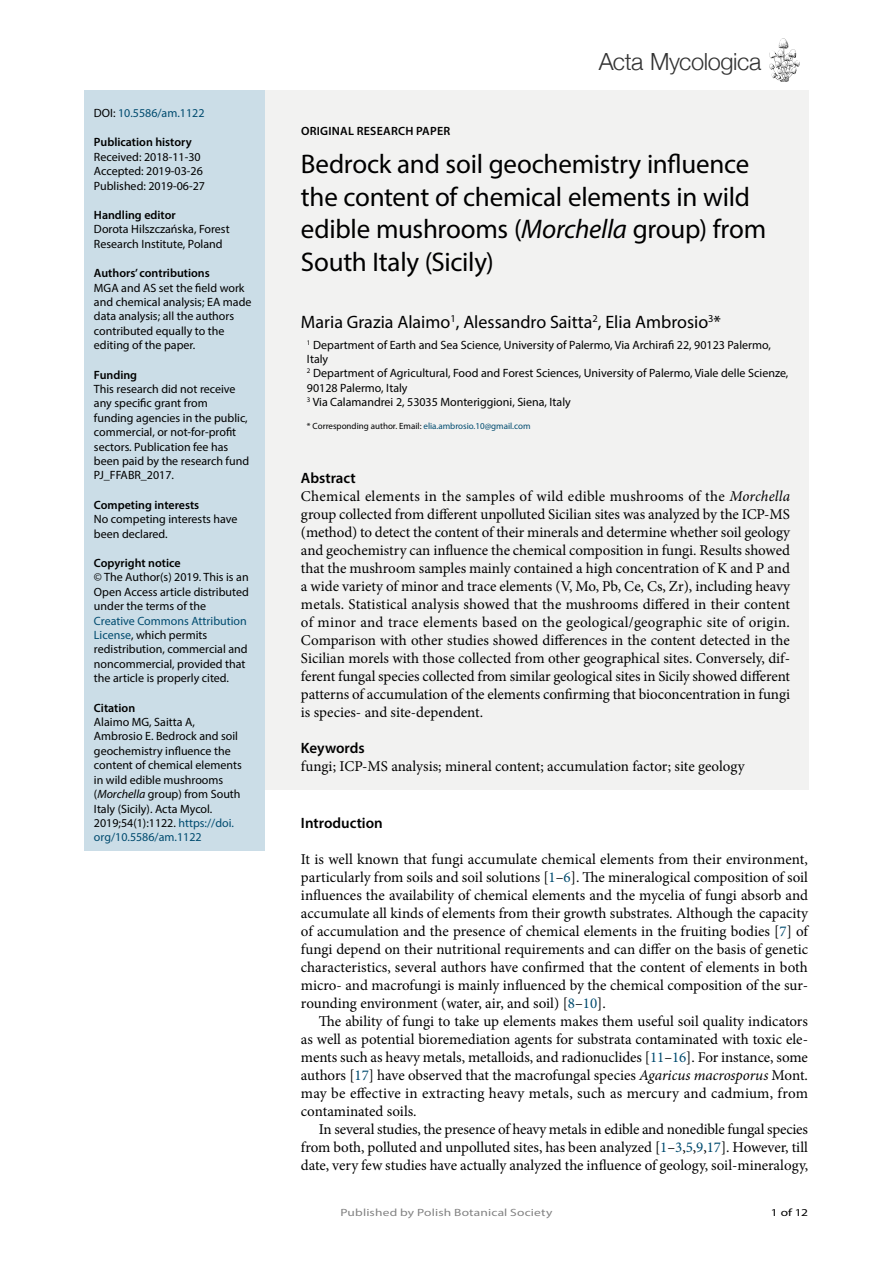
<style>
.page{position:relative;width:893px;height:1263px;background:#fff}
.page>*{position:absolute;margin:0;border:0;box-sizing:border-box;transform-origin:0 0}
.t1{font:27px/32.4px "Myriad Pro";letter-spacing:-.01em;color:#000}
.t2{font:300 23.55px "Helvetica Neue";letter-spacing:-.02em;color:#333}
.Authors{font:18px "Myriad Pro";color:#000}
.Body_text{font:15px/18px "Minion Pro";letter-spacing:-.005em;color:#000;text-align:justify}
.Body_text___first_li{font:15px/18px "Minion Pro";color:#000;text-align:justify}
.Keywords{font:15px "Minion Pro";color:#000}
.t3{font:600 15px "Myriad Pro";color:#000}
.Body_text-2{font:12px/14.4px "Myriad Pro";color:#000}
.Affiliations{font:12px/14.4px "Myriad Pro";color:#000}
.Article_type{font:600 12px "Myriad Pro";color:#000}
.Article_type-2{font:600 12px "Myriad Pro";letter-spacing:.02em;color:#000}
.Body_text-3{font:12px "Myriad Pro";color:#004b6f}
.t4{font:10.5px "Myriad Pro Regular 2";letter-spacing:.01em;color:#828282;scale:1.28 1}
.t5{font:10.5px "Myriad Pro";color:#000;scale:1.28 1}
.Corresponding_author{font:9px "Myriad Pro";color:#000}
.s1{color:#000}
.s2{color:#004b6f}
.s3{font-style:italic}
</style>
<div class="page">
<svg style="left:769px;top:38px;width:31px;height:44px"></svg>
<div style="left:265px;top:90px;width:543px;height:699px;background:#f2f2f1"></div>
<div style="left:85px;top:90px;width:180px;height:760px;background:#cbdde7"></div>
<p class="Body_text-3" style="left:94px;top:106px;width:112px"><span class="s1">DOI:</span> 10.5586/am.1122</p>
<p class="Article_type" style="left:94px;top:135px;width:99px">Publication history</p>
<p class="Body_text-2" style="left:94px;top:149px;width:108px">Received: 2018-11-30</p>
<p class="Body_text-2" style="left:94px;top:164px;width:110px">Accepted: 2019-03-26</p>
<p class="Body_text-2" style="left:94px;top:178px;width:113px">Published: 2019-06-27</p>
<p class="Article_type" style="left:94px;top:207px;width:83px">Handling editor</p>
<p class="Body_text-2" style="left:94px;top:222px;width:137px">Dorota Hilszczańska, Forest<br>Research Institute, Poland</p>
<p class="Article_type" style="left:94px;top:266px;width:117px">Authors’ contributions</p>
<p class="Body_text-2" style="left:94px;top:280px;width:159px">MGA and AS set the field work and chemical analysis; EA made data analysis; all the authors contributed equally to the editing of the paper.</p>
<p class="Article_type" style="left:94px;top:367px;width:45px">Funding</p>
<p class="Body_text-2" style="left:94px;top:382px;width:157px">This research did not receive any specific grant from funding agencies in the public, commercial, or not-for-profit sectors. Publication fee has been paid by the research fund<br>PJ_FFABR_2017.</p>
<p class="Article_type" style="left:94px;top:497px;width:107px">Competing interests</p>
<p class="Body_text-2" style="left:94px;top:512px;width:145px">No competing interests have been declared.</p>
<p class="Article_type" style="left:94px;top:555px;width:88px">Copyright notice</p>
<p class="Body_text-2" style="left:94px;top:570px;width:156px">© The Author(s) 2019. This is an<br>Open Access article distributed under the terms of the<br><span class="s2">Creative Commons Attribution<br>License</span>, which permits redistribution, commercial and noncommercial, provided that the article is properly cited.</p>
<p class="Article_type" style="left:94px;top:700px;width:43px">Citation</p>
<p class="Body_text-2" style="left:94px;top:715px;width:149px">Alaimo MG, Saitta A,<br>Ambrosio E. Bedrock and soil geochemistry influence the content of chemical elements in wild edible mushrooms (<span class="s3">Morchella</span> group) from South<br>Italy (Sicily). Acta Mycol.<br>2019;54(1):1122. <span class="s2">https://doi. org/10.5586/am.1122</span></p>
<h2 class="t2" style="left:599px;top:43px;width:164px">Acta Mycologica</h2>
<p class="Article_type-2" style="left:301px;top:123px;width:151px">ORIGINAL RESEARCH PAPER</p>
<p class="t1" style="left:301px;top:148px;width:467px">Bedrock and soil geochemistry influence the content of chemical elements in wild edible mushrooms (<span class="s3">Morchella</span> group) from South Italy (Sicily)</p>
<p class="Authors" style="left:301px;top:311px;width:422px">Maria Grazia Alaimo<sup>1</sup>, Alessandro Saitta<sup>2</sup>, Elia Ambrosio<sup>3</sup>*</p>
<p class="Affiliations" style="left:307px;top:337px;width:466px"><sup>1</sup> Department of Earth and Sea Science, University of Palermo, Via Archirafi 22, 90123 Palermo,<br>Italy</p>
<p class="Affiliations" style="left:307px;top:366px;width:483px"><sup>2</sup> Department of Agricultural, Food and Forest Sciences, University of Palermo, Viale delle Scienze,<br>90128 Palermo, Italy</p>
<p class="Affiliations" style="left:307px;top:395px;width:265px"><sup>3</sup> Via Calamandrei 2, 53035 Monteriggioni, Siena, Italy</p>
<p class="Corresponding_author" style="left:307px;top:420px;width:225px">* Corresponding author. Email: <span class="s2">elia.ambrosio.10@gmail.com</span></p>
<p class="t3" style="left:301px;top:468px;width:56px">Abstract</p>
<p class="Body_text" style="left:301px;top:487px;width:491px">Chemical elements in the samples of wild edible mushrooms of the <span class="s3">Morchella </span>group collected from different unpolluted Sicilian sites was analyzed by the ICP-MS (method) to detect the content of their minerals and determine whether soil geology and geochemistry can influence the chemical composition in fungi. Results showed that the mushroom samples mainly contained a high concentration of K and P and a wide variety of minor and trace elements (V, Mo, Pb, Ce, Cs, Zr), including heavy metals. Statistical analysis showed that the mushrooms differed in their content of minor and trace elements based on the geological/geographic site of origin.<br>Comparison with other studies showed differences in the content detected in the Sicilian morels with those collected from other geographical sites. Conversely, dif&shy;ferent fungal species collected from similar geological sites in Sicily showed different patterns of accumulation of the elements confirming that bioconcentration in fungi is species- and site-dependent.</p>
<p class="t3" style="left:301px;top:738px;width:65px">Keywords</p>
<p class="Keywords" style="left:301px;top:756px;width:445px">fungi; ICP-MS analysis; mineral content; accumulation factor; site geology</p>
<p class="t3" style="left:301px;top:813px;width:83px">Introduction</p>
<p class="Body_text" style="left:301px;top:850px;width:509px">It is well known that fungi accumulate chemical elements from their environment, particularly from soils and soil solutions [<span class="s2">1</span>–<span class="s2">6</span>]. The mineralogical composition of soil influences the availability of chemical elements and the mycelia of fungi absorb and accumulate all kinds of elements from their growth substrates. Although the capacity of accumulation and the presence of chemical elements in the fruiting bodies [<span class="s2">7</span>] of fungi depend on their nutritional requirements and can differ on the basis of genetic characteristics, several authors have confirmed that the content of elements in both micro- and macrofungi is mainly influenced by the chemical composition of the sur&shy;rounding environment (water, air, and soil) [<span class="s2">8</span>–<span class="s2">10</span>].</p>
<p class="Body_text___first_li" style="left:301px;top:1012px;width:509px;text-indent:18px">The ability of fungi to take up elements makes them useful soil quality indicators as well as potential bioremediation agents for substrata contaminated with toxic ele&shy;ments such as heavy metals, metalloids, and radionuclides [<span class="s2">11</span>–<span class="s2">16</span>]. For instance, some authors [<span class="s2">17</span>] have observed that the macrofungal species <span class="s3">Agaricus macrosporus</span> Mont. may be effective in extracting heavy metals, such as mercury and cadmium, from contaminated soils.</p>
<p class="Body_text___first_li" style="left:301px;top:1120px;width:509px;text-indent:18px">In several studies, the presence of heavy metals in edible and nonedible fungal species from both, polluted and unpolluted sites, has been analyzed [<span class="s2">1</span>–<span class="s2">3</span>,<span class="s2">5</span>,<span class="s2">9</span>,<span class="s2">17</span>]. However, till date, very few studies have actually analyzed the influence of geology, soil-mineralogy,</p>
<p class="t4" style="left:340px;top:1205px;width:167px">Published by Polish Botanical Society</p>
<p class="t5" style="left:771px;top:1205px;width:30px">1 of 12</p>
</div>
